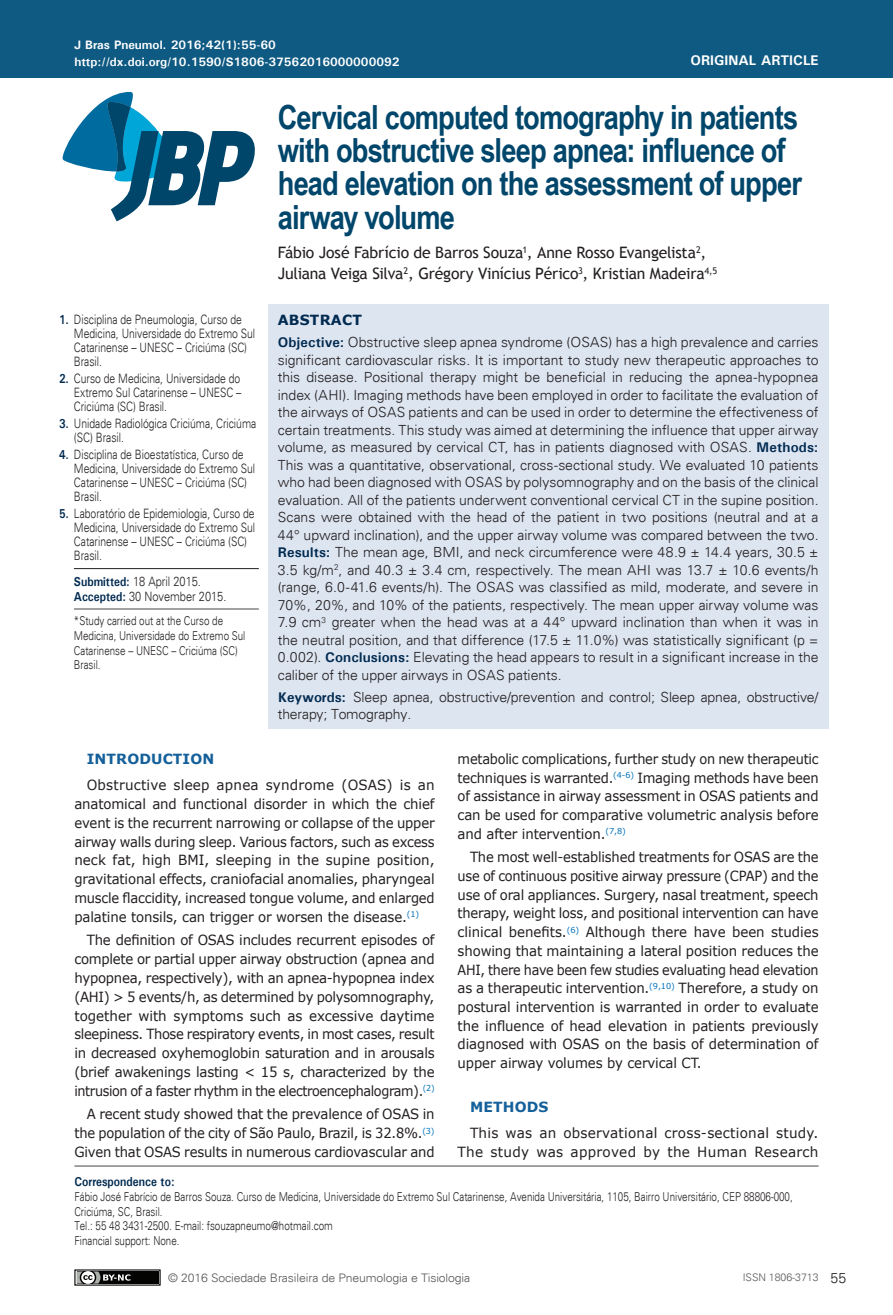
<style>
.page{position:relative;width:893px;height:1315px;background:#fff}
.page>*{position:absolute;margin:0;border:0;box-sizing:border-box;transform-origin:0 0}
.Título{font:700 33.25px/33.2px "Arial Narrow";letter-spacing:-.025em;color:#00466b}
.Autores{font:15.75px/21px "Trebuchet MS";letter-spacing:-.015em;color:#231f20}
.Resumo{font:300 14px/17.5px "Univers";letter-spacing:-.005em;color:#231f20;text-align:justify}
.Corpo_EN{font:14px/18.7px "Verdana";letter-spacing:-.01em;color:#231f20;text-align:justify;scale:.95 1}
.Corpo_EN-2{font:14px/18.7px "Verdana";letter-spacing:-.01em;color:#231f20;text-align:justify;scale:.94 1}
.Corpo_EN-3{font:14px/18.7px "Verdana";letter-spacing:-.01em;color:#231f20;text-align:justify}
.Corpo_EN-4{font:14px/18.7px "Verdana";letter-spacing:-.01em;color:#231f20;text-align:justify;scale:.92 1}
.Palavras_chave{font:300 14px/16.8px "Univers";letter-spacing:-.01em;color:#231f20}
.Corpo_EN-5{font:14px/18.7px "Verdana";letter-spacing:.015em;color:#231f20;text-align:right}
.Sub_1{font:700 14px "Verdana";letter-spacing:.01em;color:#15609a}
.t1{font:700 14px "Univers";color:#fff}
.Título_Resumo{font:700 14px "Verdana";letter-spacing:.015em;color:#012a50}
.Instituições{font:300 12.95px/14px "Univers";color:#231f20;scale:.8 1}
.Aprovado{font:300 12.95px "Univers";color:#231f20;scale:.85 1}
.Recebido{font:300 12.95px "Univers";color:#231f20;scale:.85 1}
.Endereço_Corresp{font:700 12.95px "Univers";color:#012a50;scale:.85 1}
.End_2{font:300 12.25px/14.7px "Univers";color:#231f20;scale:.8 1}
.Trab_realizado{font:300 12.25px/14.7px "Univers";color:#231f20;scale:.8 1}
.cabeçalho{font:700 12.25px "Univers";color:#fff}
.t2{font:300 11.72px "Univers";letter-spacing:-.01em;color:#57585a;scale:1.04 1}
.t3{font:300 10.5px "Univers";color:#57585a}
.s1{font-weight:700;color:#012a50}
</style>
<div class="page">
<div style="left:0;top:0;width:893px;height:78px;background:#0f5a82"></div>
<svg style="left:62px;top:91px;width:193px;height:130px"></svg>
<div style="left:75px;top:1270px;width:85px;height:15px;background:#040503"></div>
<div style="left:74px;top:1269px;width:87px;height:16px;border:1px solid #040503"></div>
<svg style="left:74px;top:1269px;width:56px;height:17px"></svg>
<div style="left:268px;top:304px;width:560px;height:424px;background:#dde5f1"></div>
<hr style="left:74px;top:1165px;width:745px;height:1px;background:#454647">
<hr style="left:74px;top:568px;width:185px;height:1px;background:#231f20">
<hr style="left:74px;top:608px;width:185px;height:1px;background:#454647">
<p class="cabeçalho" style="left:74px;top:38px;width:203px">J Bras Pneumol. 2016;42(1):55-60</p>
<p class="cabeçalho" style="left:74px;top:54px;width:327px">http://dx.doi.org/10.1590/S1806-37562016000000092</p>
<p class="t1" style="left:690px;top:52px;width:130px">ORIGINAL ARTICLE</p>
<p class="Instituições" style="left:74px;top:312px;width:228px;text-indent:-15px"><span class="s1">1.</span> Disciplina de Pneumologia, Curso de<br>Medicina, Universidade do Extremo Sul<br>Catarinense – UNESC – Criciúma (SC)<br>Brasil.</p>
<p class="Instituições" style="left:74px;top:371px;width:211px;text-align:justify;text-indent:-15px"><span class="s1">2.</span> Curso de Medicina, Universidade do Extremo Sul Catarinense – UNESC – Criciúma (SC) Brasil.</p>
<p class="Instituições" style="left:74px;top:416px;width:230px;text-indent:-15px"><span class="s1">3.</span> Unidade Radiológica Criciúma, Criciúma (SC) Brasil.</p>
<p class="Instituições" style="left:74px;top:447px;width:228px;text-indent:-15px"><span class="s1">4.</span> Disciplina de Bioestatística, Curso de<br>Medicina, Universidade do Extremo Sul<br>Catarinense – UNESC – Criciúma (SC)<br>Brasil.</p>
<p class="Instituições" style="left:74px;top:506px;width:228px;text-indent:-15px"><span class="s1">5.</span> Laboratório de Epidemiologia, Curso de<br>Medicina, Universidade do Extremo Sul<br>Catarinense – UNESC – Criciúma (SC)<br>Brasil.</p>
<p class="Recebido" style="left:74px;top:573px;width:151px"><span class="s1">Submitted:</span> 18 April 2015.</p>
<p class="Aprovado" style="left:74px;top:588px;width:181px"><span class="s1">Accepted:</span> 30 November 2015.</p>
<p class="Trab_realizado" style="left:74px;top:613px;width:216px">*Study carried out at the Curso de<br>Medicina, Universidade do Extremo Sul<br>Catarinense – UNESC – Criciúma (SC)<br>Brasil.</p>
<p class="Título" style="left:278px;top:99px;width:526px">Cervical computed tomography in patients with obstructive sleep apnea: influence of head elevation on the assessment of upper airway volume</p>
<p class="Autores" style="left:278px;top:243px;width:441px">Fábio José Fabrício de Barros Souza<sup>1</sup>, Anne Rosso Evangelista<sup>2</sup>,<br>Juliana Veiga Silva<sup>2</sup>, Grégory Vinícius Périco<sup>3</sup>, Kristian Madeira<sup>4,5</sup></p>
<p class="Título_Resumo" style="left:278px;top:310px;width:86px">ABSTRACT</p>
<p class="Resumo" style="left:278px;top:334px;width:542px"><span class="s1">Objective:</span> Obstructive sleep apnea syndrome (OSAS) has a high prevalence and carries significant cardiovascular risks. It is important to study new therapeutic approaches to this disease. Positional therapy might be beneficial in reducing the apnea-hypopnea index (AHI). Imaging methods have been employed in order to facilitate the evaluation of the airways of OSAS patients and can be used in order to determine the effectiveness of certain treatments. This study was aimed at determining the influence that upper airway volume, as measured by cervical CT, has in patients diagnosed with OSAS. <span class="s1">Methods:<br></span>This was a quantitative, observational, cross-sectional study. We evaluated 10 patients who had been diagnosed with OSAS by polysomnography and on the basis of the clinical evaluation. All of the patients underwent conventional cervical CT in the supine position.<br>Scans were obtained with the head of the patient in two positions (neutral and at a 44° upward inclination), and the upper airway volume was compared between the two.<br><span class="s1">Results:</span> The mean age, BMI, and neck circumference were 48.9 ± 14.4 years, 30.5 ± 3.5 kg/m<sup>2</sup>, and 40.3 ± 3.4 cm, respectively. The mean AHI was 13.7 ± 10.6 events/h (range, 6.0-41.6 events/h). The OSAS was classified as mild, moderate, and severe in 70%, 20%, and 10% of the patients, respectively. The mean upper airway volume was 7.9 cm<sup>3</sup> greater when the head was at a 44° upward inclination than when it was in the neutral position, and that difference (17.5 ± 11.0%) was statistically significant (p = 0.002). <span class="s1">Conclusions:</span> Elevating the head appears to result in a significant increase in the caliber of the upper airways in OSAS patients.</p>
<p class="Palavras_chave" style="left:278px;top:688px;width:542px"><span class="s1">Keywords:</span> Sleep apnea, obstructive/prevention and control; Sleep apnea, obstructive/ therapy; Tomography.</p>
<p class="Sub_1" style="left:87px;top:749px;width:129px">INTRODUCTION</p>
<p class="Corpo_EN-3" style="left:74px;top:775px;width:362px;text-indent:12px">Obstructive sleep apnea syndrome (OSAS) is an anatomical and functional disorder in which the chief event is the recurrent narrowing or collapse of the upper airway walls during sleep. Various factors, such as excess neck fat, high BMI, sleeping in the supine position, gravitational effects, craniofacial anomalies, pharyngeal muscle flaccidity, increased tongue volume, and enlarged palatine tonsils, can trigger or worsen the disease.<sup>(1)</sup></p>
<p class="Corpo_EN" style="left:74px;top:931px;width:381px;text-indent:12px">The definition of OSAS includes recurrent episodes of complete or partial upper airway obstruction (apnea and hypopnea, respectively), with an apnea-hypopnea index (AHI) &gt; 5 events/h, as determined by polysomnography, together with symptoms such as excessive daytime sleepiness. Those respiratory events, in most cases, result in decreased oxyhemoglobin saturation and in arousals (brief awakenings lasting &lt; 15 s, characterized by the intrusion of a faster rhythm in the electroencephalogram).<sup>(2)</sup></p>
<p class="Corpo_EN" style="left:74px;top:1105px;width:381px;text-indent:12px">A recent study showed that the prevalence of OSAS in the population of the city of São Paulo, Brazil, is 32.8%.<sup>(3)<br></sup>Given that OSAS results in numerous cardiovascular and</p>
<p class="Corpo_EN-4" style="left:458px;top:749px;width:394px">metabolic complications, further study on new therapeutic techniques is warranted.<sup>(4-6)</sup> Imaging methods have been of assistance in airway assessment in OSAS patients and can be used for comparative volumetric analysis before and after intervention.<sup>(7,8)</sup></p>
<p class="Corpo_EN-2" style="left:458px;top:848px;width:386px;text-indent:12px">The most well-established treatments for OSAS are the use of continuous positive airway pressure (CPAP) and the use of oral appliances. Surgery, nasal treatment, speech therapy, weight loss, and positional intervention can have clinical benefits.<sup>(6)</sup> Although there have been studies showing that maintaining a lateral position reduces the AHI, there have been few studies evaluating head elevation as a therapeutic intervention.<sup>(9,10)</sup> Therefore, a study on postural intervention is warranted in order to evaluate the influence of head elevation in patients previously diagnosed with OSAS on the basis of determination of upper airway volumes by cervical CT.</p>
<p class="Sub_1" style="left:470px;top:1097px;width:80px">METHODS</p>
<p class="Corpo_EN-5" style="left:458px;top:1123px;width:362px">This was an observational cross-sectional study.<br>The study was approved by the Human Research</p>
<p class="Endereço_Corresp" style="left:74px;top:1173px;width:119px">Correspondence to:</p>
<p class="End_2" style="left:74px;top:1189px;width:899px">Fábio José Fabrício de Barros Souza. Curso de Medicina, Universidade do Extremo Sul Catarinense, Avenida Universitária, 1105, Bairro Universitário, CEP 88806-000,<br>Criciúma, SC, Brasil.</p>
<p class="End_2" style="left:74px;top:1218px;width:324px">Tel.: 55 48 3431-2500. E-mail: fsouzapneumo@hotmail.com</p>
<p class="End_2" style="left:74px;top:1233px;width:133px">Financial support: None.</p>
<p class="t2" style="left:168px;top:1270px;width:292px">© 2016 Sociedade Brasileira de Pneumologia e Tisiologia</p>
<p class="t3" style="left:743px;top:1271px;width:77px">ISSN 1806-3713</p>
<p class="Resumo" style="left:831px;top:1269px;width:17px">55</p>
</div>
